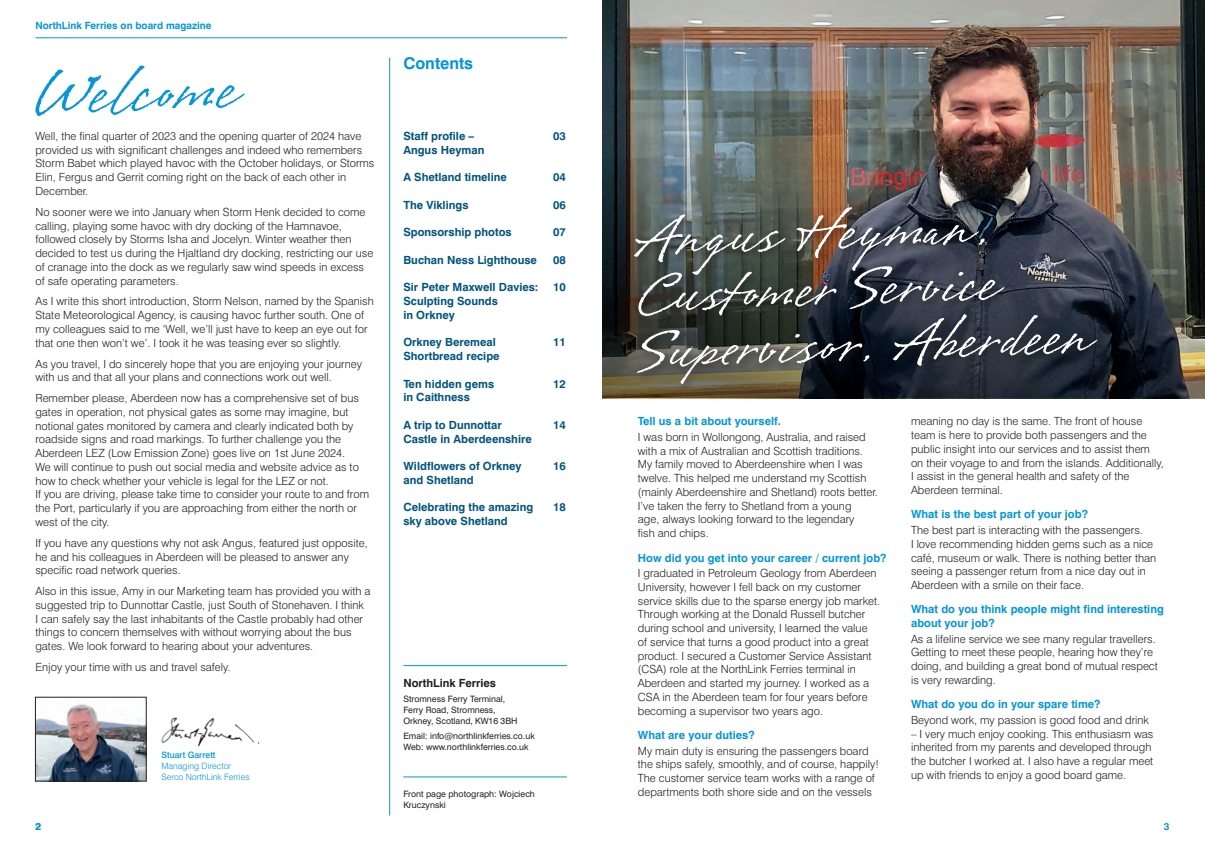
<style>
.page{position:relative;width:1205px;height:851px;background:#fff}
.page>*{position:absolute;margin:0;border:0;box-sizing:border-box;transform-origin:0 0}
.t1{font:58.75px "Viento";color:#0696d7}
.t2{font:52.5px/56.2px "Viento";color:#fff}
.t3{font:700 16.25px "Swiss 721";color:#0696d7}
.t4{font:300 11.25px/13.8px "Swiss 721";color:#231f20}
.t5{font:700 11.25px/13.8px "Swiss 721";color:#005480}
.t6{font:700 11.25px/13.8px "Swiss 721";color:#0696d7}
.t7{font:700 11.25px "Swiss 721";color:#231f20}
.t8{font:700 10px "Swiss 721";color:#0696d7}
.t9{font:700 10px "Swiss 721";color:#0090d6}
.t10{font:8.75px/11.2px "Swiss 721 Roman";color:#231f20}
.t11{font:300 8.75px/11.2px "Swiss 721";color:#0696d7}
.t12{font:500 8.75px "Swiss 721";color:#0696d7}
</style>
<div class="page">
<hr style="left:389px;top:58px;width:1px;height:757px;background:#0696d7">
<hr style="left:403px;top:665px;width:164px;height:1px;background:#0696d7">
<hr style="left:403px;top:776px;width:164px;height:1px;background:#0696d7">
<img style="left:161px;top:717px;width:99px;height:30px">
<img style="left:37px;top:703px;width:107px;height:76px">
<div style="left:35px;top:697px;width:111px;height:84px;border:1px solid #231f20"></div>
<img style="left:602px;top:0;width:603px;height:159px">
<img style="left:602px;top:159px;width:603px;height:239px">
<div style="left:630px;top:202px;width:476px;height:191px;background:#231f20;opacity:.75"></div>
<hr style="left:35px;top:37px;width:532px;height:1px;background:#0696d7">
<p class="t8" style="left:35px;top:19px;width:178px">NorthLink Ferries on board magazine</p>
<h1 class="t1" style="left:28px;top:60px;width:209px;rotate:-2deg">Welcome</h1>
<p class="t4" style="left:35px;top:129px;width:340px">Well, the final quarter of 2023 and the opening quarter of 2024 have provided us with significant challenges and indeed who remembers Storm Babet which played havoc with the October holidays, or Storms Elin, Fergus and Gerrit coming right on the back of each other in December.</p>
<p class="t4" style="left:35px;top:205px;width:339px">No sooner were we into January when Storm Henk decided to come calling, playing some havoc with dry docking of the Hamnavoe, followed closely by Storms Isha and Jocelyn. Winter weather then decided to test us during the Hjaltland dry docking, restricting our use of cranage into the dock as we regularly saw wind speeds in excess of safe operating parameters.</p>
<p class="t4" style="left:35px;top:294px;width:340px">As I write this short introduction, Storm Nelson, named by the Spanish State Meteorological Agency, is causing havoc further south. One of my colleagues said to me ‘Well, we’ll just have to keep an eye out for that one then won’t we’. I took it he was teasing ever so slightly.</p>
<p class="t4" style="left:35px;top:356px;width:328px">As you travel, I do sincerely hope that you are enjoying your journey with us and that all your plans and connections work out well.</p>
<p class="t4" style="left:35px;top:391px;width:335px">Remember please, Aberdeen now has a comprehensive set of bus gates in operation, not physical gates as some may imagine, but notional gates monitored by camera and clearly indicated both by roadside signs and road markings. To further challenge you the Aberdeen LEZ (Low Emission Zone) goes live on 1st June 2024.<br>We will continue to push out social media and website advice as to how to check whether your vehicle is legal for the LEZ or not.<br>If you are driving, please take time to consider your route to and from the Port, particularly if you are approaching from either the north or west of the city.</p>
<p class="t4" style="left:35px;top:535px;width:334px">If you have any questions why not ask Angus, featured just opposite, he and his colleagues in Aberdeen will be pleased to answer any specific road network queries.</p>
<p class="t4" style="left:35px;top:584px;width:337px">Also in this issue, Amy in our Marketing team has provided you with a suggested trip to Dunnottar Castle, just South of Stonehaven. I think<br>I can safely say the last inhabitants of the Castle probably had other things to concern themselves with without worrying about the bus gates. We look forward to hearing about your adventures.</p>
<p class="t4" style="left:35px;top:660px;width:197px">Enjoy your time with us and travel safely.</p>
<p class="t9" style="left:35px;top:820px;width:7px">2</p>
<p class="t12" style="left:161px;top:749px;width:56px">Stuart Garrett</p>
<p class="t11" style="left:161px;top:760px;width:90px">Managing Director<br>Serco NorthLink Ferries</p>
<h3 class="t3" style="left:403px;top:53px;width:71px">Contents</h3>
<p class="t5" style="left:403px;top:129px;width:72px">Staff profile –</p>
<p class="t5" style="left:553px;top:129px;width:14px">03</p>
<p class="t5" style="left:403px;top:143px;width:83px">Angus Heyman</p>
<p class="t5" style="left:403px;top:170px;width:105px">A Shetland timeline</p>
<p class="t5" style="left:553px;top:170px;width:14px">04</p>
<p class="t5" style="left:403px;top:198px;width:67px">The Viklings</p>
<p class="t5" style="left:553px;top:198px;width:14px">06</p>
<p class="t5" style="left:403px;top:225px;width:110px">Sponsorship photos</p>
<p class="t5" style="left:553px;top:225px;width:14px">07</p>
<p class="t5" style="left:403px;top:253px;width:135px">Buchan Ness Lighthouse</p>
<p class="t5" style="left:553px;top:253px;width:14px">08</p>
<p class="t5" style="left:403px;top:280px;width:136px">Sir Peter Maxwell Davies:</p>
<p class="t5" style="left:553px;top:280px;width:14px">10</p>
<p class="t5" style="left:403px;top:294px;width:96px">Sculpting Sounds in Orkney</p>
<p class="t5" style="left:403px;top:335px;width:94px">Orkney Beremeal</p>
<p class="t5" style="left:553px;top:335px;width:14px">11</p>
<p class="t5" style="left:403px;top:349px;width:98px">Shortbread recipe</p>
<p class="t5" style="left:403px;top:376px;width:92px">Ten hidden gems</p>
<p class="t5" style="left:553px;top:376px;width:14px">12</p>
<p class="t5" style="left:403px;top:390px;width:68px">in Caithness</p>
<p class="t5" style="left:403px;top:418px;width:100px">A trip to Dunnottar</p>
<p class="t5" style="left:553px;top:418px;width:14px">14</p>
<p class="t5" style="left:403px;top:431px;width:130px">Castle in Aberdeenshire</p>
<p class="t5" style="left:403px;top:459px;width:120px">Wildflowers of Orkney</p>
<p class="t5" style="left:553px;top:459px;width:14px">16</p>
<p class="t5" style="left:403px;top:473px;width:72px">and Shetland</p>
<p class="t5" style="left:403px;top:500px;width:131px">Celebrating the amazing</p>
<p class="t5" style="left:553px;top:500px;width:14px">18</p>
<p class="t5" style="left:403px;top:514px;width:106px">sky above Shetland</p>
<p class="t7" style="left:403px;top:676px;width:94px">NorthLink Ferries</p>
<p class="t10" style="left:403px;top:692px;width:116px">Stromness Ferry Terminal,<br>Ferry Road, Stromness,<br>Orkney, Scotland, KW16 3BH</p>
<p class="t10" style="left:403px;top:730px;width:133px">Email: info@northlinkferries.co.uk<br>Web: www.northlinkferries.co.uk</p>
<p class="t10" style="left:403px;top:787px;width:133px">Front page photograph: Wojciech<br>Kruczynski</p>
<h2 class="t2" style="left:631px;top:215px;width:455px;rotate:-2deg">Angus Heyman,<br>Custo mer Service<br>Supe rvisor , Aberdeen</h2>
<p class="t6" style="left:638px;top:414px;width:144px">Tell us a bit about yourself.</p>
<p class="t4" style="left:638px;top:430px;width:241px">I was born in Wollongong, Australia, and raised with a mix of Australian and Scottish traditions.<br>My family moved to Aberdeenshire when I was twelve. This helped me understand my Scottish (mainly Aberdeenshire and Shetland) roots better.<br>I’ve taken the ferry to Shetland from a young<br>age, always looking forward to the legendary<br>fish and chips.</p>
<p class="t6" style="left:638px;top:550px;width:250px">How did you get into your career / current job?</p>
<p class="t4" style="left:638px;top:566px;width:244px">I graduated in Petroleum Geology from Aberdeen University, however I fell back on my customer service skills due to the sparse energy job market.<br>Through working at the Donald Russell butcher during school and university, I learned the value<br>of service that turns a good product into a great product. I secured a Customer Service Assistant (CSA) role at the NorthLink Ferries terminal in Aberdeen and started my journey. I worked as a CSA in the Aberdeen team for four years before becoming a supervisor two years ago.</p>
<p class="t6" style="left:638px;top:728px;width:118px">What are your duties?</p>
<p class="t4" style="left:638px;top:743px;width:242px">My main duty is ensuring the passengers board the ships safely, smoothly, and of course, happily!<br>The customer service team works with a range of departments both shore side and on the vessels</p>
<p class="t4" style="left:911px;top:414px;width:254px">meaning no day is the same. The front of house team is here to provide both passengers and the public insight into our services and to assist them on their voyage to and from the islands. Additionally, I assist in the general health and safety of the Aberdeen terminal.</p>
<p class="t6" style="left:911px;top:507px;width:178px">What is the best part of your job?</p>
<p class="t4" style="left:911px;top:523px;width:247px">The best part is interacting with the passengers.<br>I love recommending hidden gems such as a nice café, museum or walk. There is nothing better than seeing a passenger return from a nice day out in Aberdeen with a smile on their face.</p>
<p class="t6" style="left:911px;top:602px;width:254px">What do you think people might find interesting about your job?</p>
<p class="t4" style="left:911px;top:631px;width:248px">As a lifeline service we see many regular travellers.<br>Getting to meet these people, hearing how they’re doing, and building a great bond of mutual respect is very rewarding.</p>
<p class="t6" style="left:911px;top:697px;width:191px">What do you do in your spare time?</p>
<p class="t4" style="left:911px;top:712px;width:239px">Beyond work, my passion is good food and drink</p>
<p class="t4" style="left:911px;top:726px;width:244px">– I very much enjoy cooking. This enthusiasm was inherited from my parents and developed through the butcher I worked at. I also have a regular meet up with friends to enjoy a good board game.</p>
<p class="t8" style="left:1164px;top:820px;width:7px">3</p>
</div>
